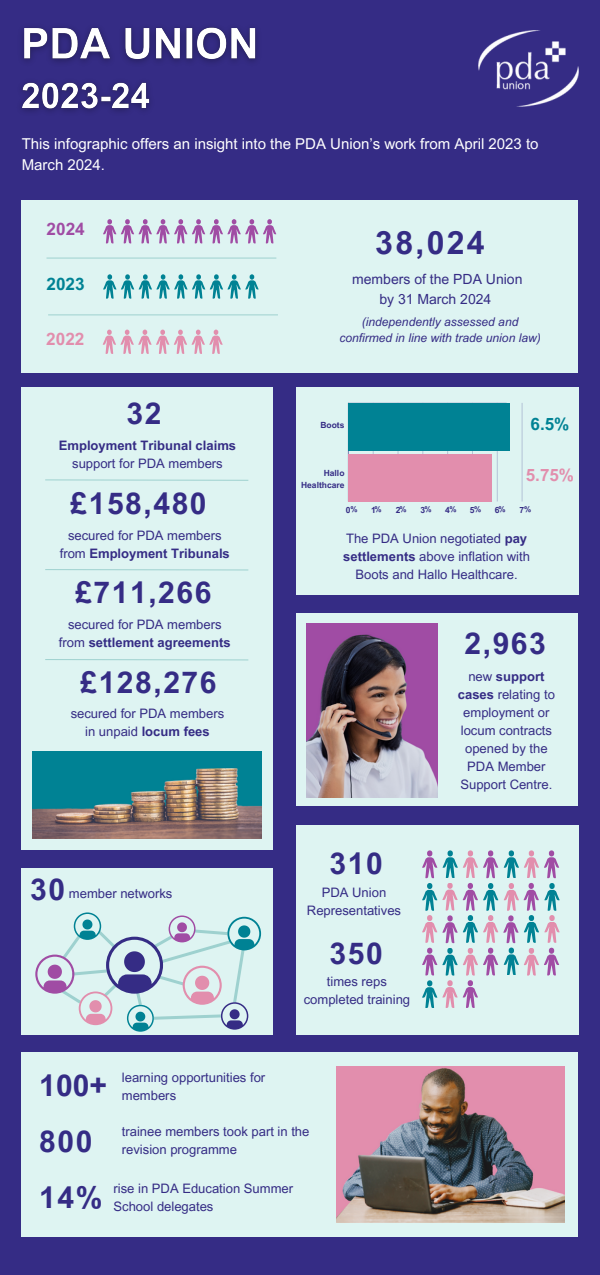
<style>
.page{position:relative;width:600px;height:1275px;background:#352c85}
.page>*{position:absolute;margin:0;border:0;box-sizing:border-box;transform-origin:0 0}
.t1{font:700 32.1px "Arial MT Pro";color:#352c85}
.t2{font:700 30.1px "Arial MT Pro";letter-spacing:.05em;color:#352c85}
.t3{font:700 17.2px "Arial MT Pro";color:#e28ead}
.t4{font:700 17.2px "Arial MT Pro";color:#008294}
.t5{font:700 17.2px "Arial MT Pro";color:#a04ca4}
.t6{font:700 17.1px "Arial MT Pro";color:#e28ead}
.t7{font:700 17.1px "Arial MT Pro";color:#008294}
.t8{font:15px/21px "Arial MT Pro";color:#fff}
.t9{font:14px/19.5px "Arial MT Pro";color:#352c85;text-align:center}
.t10{font:13px/18px "Arial MT Pro";color:#352c85;text-align:center}
.t11{font:700 13px/18px "Arial MT Pro";color:#352c85;text-align:center}
.t12{font:italic 12px/16.5px "Arial MT Pro";color:#352c85;text-align:center}
.t13{font:700 8.5px "Arial MT Pro";color:#352c85}
.t14{font:700 8px "Arial MT Pro";color:#352c85}
.s1{font-weight:400}
.s2{font-weight:700}
.s3{font-size:8px}
</style>
<div class="page">
<div style="left:22px;top:200px;width:556px;height:172px;background:#def4f2"></div>
<div style="left:296px;top:387px;width:282px;height:208px;background:#def4f2"></div>
<div style="left:22px;top:387px;width:251px;height:462px;background:#def4f2"></div>
<hr style="left:522px;top:403px;width:1px;height:99px;background:#c4d6e1">
<svg style="left:348px;top:451px;width:150px;height:51px"></svg>
<hr style="left:47px;top:258px;width:229px;height:1px;background:#9ed1cf">
<hr style="left:48px;top:315px;width:230px;height:1px;background:#9ed1cf">
<svg style="left:103px;top:330px;width:84px;height:24px"></svg>
<svg style="left:103px;top:274px;width:85px;height:25px"></svg>
<svg style="left:103px;top:219px;width:84px;height:24px"></svg>
<div style="left:22px;top:1053px;width:556px;height:184px;background:#def4f2"></div>
<div style="left:348px;top:403px;width:162px;height:48px;background:#008294"></div>
<div style="left:348px;top:454px;width:143px;height:48px;background:#e28ead"></div>
<svg style="left:45px;top:479px;width:204px;height:2px"></svg>
<svg style="left:45px;top:569px;width:204px;height:2px"></svg>
<svg style="left:45px;top:659px;width:204px;height:2px"></svg>
<div style="left:296px;top:613px;width:281px;height:193px;background:#def4f2"></div>
<div style="left:296px;top:825px;width:282px;height:210px;background:#def4f2"></div>
<svg style="left:422px;top:850px;width:138px;height:158px"></svg>
<div style="left:22px;top:868px;width:251px;height:167px;background:#def4f2"></div>
<svg style="left:35px;top:912px;width:226px;height:120px"></svg>
<img style="left:479px;top:30px;width:99px;height:76px">
<img style="left:32px;top:752px;width:230px;height:86px">
<img style="left:307px;top:624px;width:130px;height:173px">
<img style="left:337px;top:1066px;width:228px;height:157px">
<img style="left:21px;top:27px;width:237px;height:85px">
<h2 class="t8" style="left:22px;top:135px;width:518px">This infographic offers an insight into the PDA Union’s work from April 2023 to<br>March 2024.</h2>
<h6 class="t5" style="left:47px;top:222px;width:40px">2024</h6>
<h2 class="t4" style="left:47px;top:277px;width:40px">2023</h2>
<h6 class="t3" style="left:46px;top:333px;width:40px">2022</h6>
<h3 class="t2" style="left:127px;top:402px;width:36px">32</h3>
<p class="t11" style="left:59px;top:438px;width:179px">Employment Tribunal claims <span class="s1">support for PDA members</span></p>
<p class="t2" style="left:71px;top:492px;width:138px">£158,480</p>
<p class="t10" style="left:60px;top:528px;width:172px">secured for PDA members from <span class="s2">Employment Tribunals</span></p>
<p class="t2" style="left:75px;top:581px;width:138px">£711,266</p>
<h6 class="t10" style="left:59px;top:617px;width:173px">secured for PDA members from <span class="s2">settlement agreements</span></h6>
<h2 class="t2" style="left:80px;top:671px;width:138px">£128,276</h2>
<p class="t10" style="left:71px;top:706px;width:155px">secured for PDA members in unpaid <span class="s2">locum fees</span></p>
<p class="t2" style="left:30px;top:878px;width:36px">30</p>
<h6 class="t10" style="left:69px;top:886px;width:105px">member networks</h6>
<h2 class="t1" style="left:375px;top:231px;width:111px">38,024</h2>
<p class="t9" style="left:352px;top:271px;width:172px">members of the PDA Union by 31 March 2024</p>
<h6 class="t12" style="left:339px;top:315px;width:203px">(independently assessed and confirmed in line with trade union law)</h6>
<p class="t13" style="left:320px;top:422px;width:26px">Boots</p>
<p class="t13" style="left:317px;top:424px;width:26px">Boots</p>
<h2 class="t13" style="left:324px;top:470px;width:22px">Hallo</h2>
<h6 class="t13" style="left:301px;top:482px;width:45px">Healthcare</h6>
<p class="t13" style="left:321px;top:475px;width:22px">Hallo</p>
<p class="t7" style="left:531px;top:418px;width:40px">6.5%</p>
<p class="t6" style="left:526px;top:469px;width:50px">5.75%</p>
<h6 class="t13" style="left:346px;top:506px;width:13px">0<span class="s3">%</span></h6>
<p class="t13" style="left:371px;top:506px;width:6px">1</p>
<p class="t13" style="left:396px;top:506px;width:12px">2<span class="s3">%</span></p>
<h6 class="t13" style="left:420px;top:506px;width:13px">3<span class="s3">%</span></h6>
<p class="t13" style="left:445px;top:506px;width:13px">4<span class="s3">%</span></p>
<p class="t13" style="left:470px;top:506px;width:13px">5<span class="s3">%</span></p>
<p class="t13" style="left:495px;top:506px;width:12px">6<span class="s3">%</span></p>
<p class="t13" style="left:520px;top:506px;width:13px">7<span class="s3">%</span></p>
<p class="t14" style="left:374px;top:506px;width:9px">%</p>
<h2 class="t10" style="left:343px;top:531px;width:188px">The PDA Union negotiated <span class="s2">pay settlements</span> above inflation with<br>Boots and Hallo Healthcare.</h2>
<h6 class="t2" style="left:465px;top:632px;width:83px">2,963</h6>
<p class="t2" style="left:330px;top:852px;width:55px">310</p>
<p class="t10" style="left:307px;top:886px;width:96px">PDA Union<br>Representatives</p>
<p class="t2" style="left:330px;top:943px;width:55px">350</p>
<p class="t10" style="left:304px;top:974px;width:108px">times reps completed training</p>
<h5 class="t10" style="left:458px;top:669px;width:99px">new <span class="s2">support cases</span> relating to employment or locum contracts opened by the<br>PDA Member<br>Support Centre.</h5>
<h3 class="t2" style="left:39px;top:1074px;width:69px">100+</h3>
<p class="t10" style="left:122px;top:1070px;width:145px;text-align:left">learning opportunities for members</p>
<p class="t2" style="left:39px;top:1130px;width:55px">800</p>
<p class="t10" style="left:122px;top:1124px;width:189px;text-align:left">trainee members took part in the revision programme</p>
<p class="t2" style="left:39px;top:1186px;width:65px">14%</p>
<p class="t10" style="left:114px;top:1181px;width:181px;text-align:left">rise in PDA Education Summer<br>School delegates</p>
</div>
